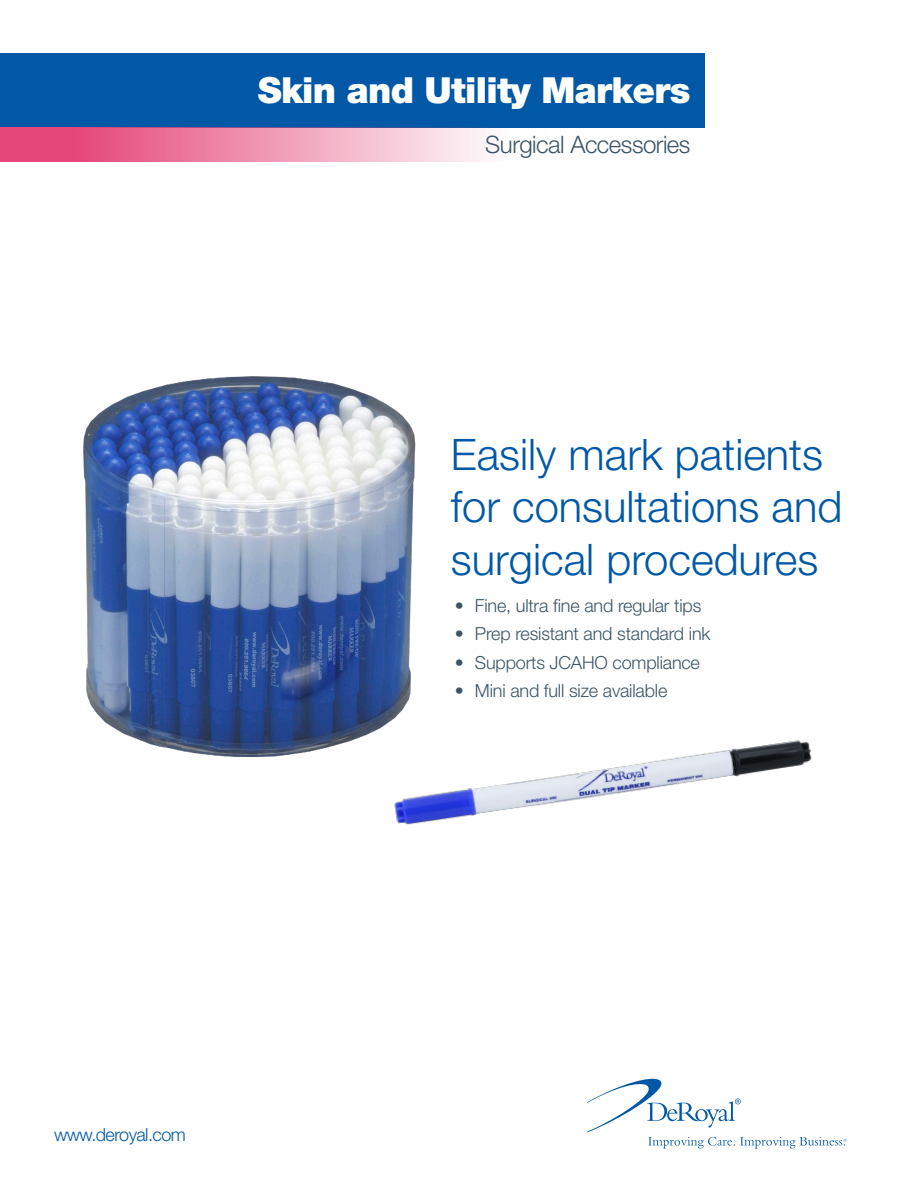
<style>
.page{position:relative;width:918px;height:1188px;background:#fff}
.page>*{position:absolute;margin:0;border:0;box-sizing:border-box;transform-origin:0 0}
.t1{font:300 43.5px "Helvetica Neue LT Std";color:#0158a6}
.t2{font:900 36px "Helvetica Neue LT Std";letter-spacing:-.02em;color:#fff}
.t3{font:300 24px "Helvetica Neue LT Std";letter-spacing:-.02em;color:#3b5566}
.t4{font:300 18px "Helvetica Neue LT Std";letter-spacing:-.01em;color:#3b5566}
.t5{font:300 18px "Helvetica Neue LT Std";letter-spacing:-.03em;color:#0158a6}
</style>
<div class="page">
<svg style="left:587px;top:1079px;width:260px;height:70px"></svg>
<div style="left:0;top:53px;width:705px;height:74px;background:#0158a6"></div>
<svg style="left:0;top:127px;width:550px;height:35px;background:#ed9ab6"></svg>
<img style="left:83px;top:376px;width:333px;height:381px">
<img style="left:365px;top:715px;width:447px;height:110px">
<p class="t2" style="left:258px;top:69px;width:434px">Skin and Utility Markers</p>
<p class="t3" style="left:485px;top:130px;width:207px">Surgical Accessories</p>
<p class="t1" style="left:451px;top:428px;width:374px">Easily mark patients</p>
<p class="t1" style="left:451px;top:480px;width:393px">for consultations and</p>
<p class="t1" style="left:451px;top:533px;width:369px">surgical procedures</p>
<p class="t4" style="left:455px;top:595px;width:248px">• Fine, ultra fine and regular tips</p>
<p class="t4" style="left:455px;top:623px;width:257px">• Prep resistant and standard ink</p>
<p class="t4" style="left:455px;top:651px;width:247px">• Supports JCAHO compliance</p>
<p class="t4" style="left:455px;top:680px;width:214px">• Mini and full size available</p>
<p class="t5" style="left:54px;top:1124px;width:133px">www.deroyal.com</p>
</div>
